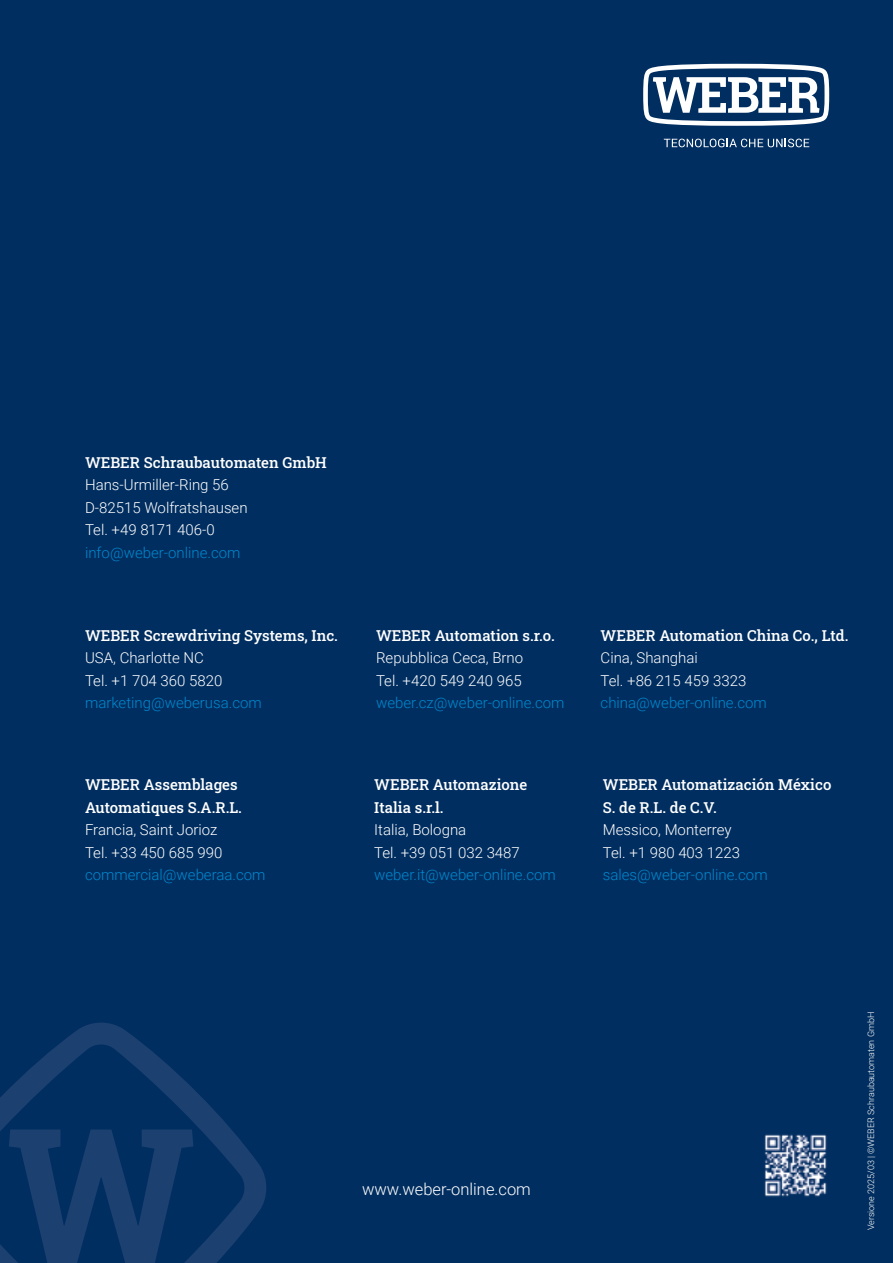
<style>
.page{position:relative;width:893px;height:1263px;background:#002e60}
.page>*{position:absolute;margin:0;border:0;box-sizing:border-box;transform-origin:0 0}
.t1{font:300 16.5px "Roboto";color:#fff}
.t2{font:300 15px/22.5px "Roboto";color:#fff}
.t3{font:15px/22.5px "Roboto Slab";color:#fff}
.t4{font:300 15px "Roboto";color:#0088ce}
.t5{font:300 9px "Roboto";color:#fff}
</style>
<div class="page">
<img style="left:764px;top:1134px;width:63px;height:63px">
<svg style="left:643px;top:64px;width:186px;height:62px"></svg>
<svg style="left:664px;top:139px;width:145px;height:8px"></svg>
<svg style="left:0;top:1023px;width:266px;height:240px"></svg>
<p class="t3" style="left:85px;top:451px;width:243px">WEBER Schraubautomaten GmbH</p>
<p class="t2" style="left:85px;top:473px;width:164px">Hans-Urmiller-Ring 56<br>D-82515 Wolfratshausen<br>Tel. +49 8171 406-0</p>
<p class="t4" style="left:85px;top:542px;width:157px">info@weber-online.com</p>
<p class="t3" style="left:85px;top:624px;width:254px">WEBER Screwdriving Systems, Inc.</p>
<p class="t2" style="left:85px;top:646px;width:139px">USA, Charlotte NC<br>Tel. +1 704 360 5820</p>
<p class="t4" style="left:85px;top:692px;width:178px">marketing@weberusa.com</p>
<p class="t3" style="left:85px;top:773px;width:158px">WEBER Assemblages<br>Automatiques S.A.R.L.</p>
<p class="t2" style="left:85px;top:818px;width:139px">Francia, Saint Jorioz<br>Tel. +33 450 685 990</p>
<p class="t4" style="left:85px;top:864px;width:182px">commercial@weberaa.com</p>
<p class="t3" style="left:376px;top:624px;width:180px">WEBER Automation s.r.o.</p>
<p class="t2" style="left:376px;top:646px;width:149px">Repubblica Ceca, Brno<br>Tel. +420 549 240 965</p>
<p class="t4" style="left:376px;top:692px;width:190px">weber.cz@weber-online.com</p>
<p class="t3" style="left:374px;top:773px;width:155px">WEBER Automazione<br>Italia s.r.l.</p>
<p class="t2" style="left:374px;top:818px;width:147px">Italia, Bologna<br>Tel. +39 051 032 3487</p>
<p class="t4" style="left:374px;top:864px;width:183px">weber.it@weber-online.com</p>
<p class="t3" style="left:601px;top:624px;width:249px">WEBER Automation China Co., Ltd.</p>
<p class="t2" style="left:601px;top:646px;width:147px">Cina, Shanghai<br>Tel. +86 215 459 3323</p>
<p class="t4" style="left:601px;top:692px;width:168px">china@weber-online.com</p>
<p class="t3" style="left:603px;top:773px;width:230px">WEBER Automatización México<br>S. de R.L. de C.V.</p>
<p class="t2" style="left:603px;top:818px;width:139px">Messico, Monterrey<br>Tel. +1 980 403 1223</p>
<p class="t4" style="left:603px;top:864px;width:166px">sales@weber-online.com</p>
<p class="t1" style="left:362px;top:1177px;width:170px">www.weber-online.com</p>
<p class="t5" style="left:865px;top:1230px;width:220px;rotate:-90deg">Versione 2025/03 | ©WEBER Schraubautomaten GmbH</p>
</div>
